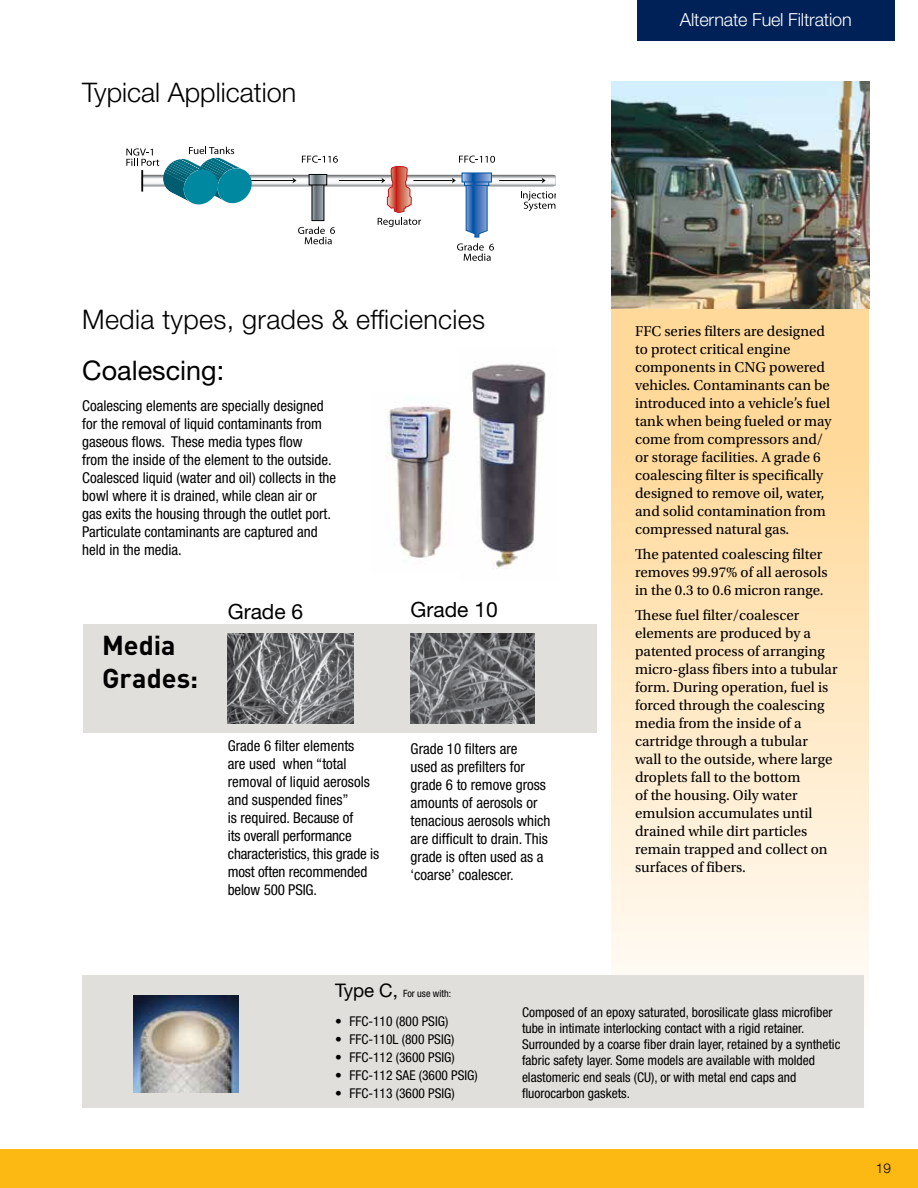
<style>
.page{position:relative;width:918px;height:1188px;background:#fff}
.page>*{position:absolute;margin:0;border:0;box-sizing:border-box;transform-origin:0 0}
.t1{font:300 27px "Helvetica Neue LT Std";letter-spacing:.01em;color:#000}
.t2{font:700 27px/32.4px "DINOT";color:#000}
.t3{font:27px "Helvetica Neue LT Std";color:#000}
.t4{font:21px "Helvetica Neue LT Std";color:#000}
.t5{font:300 18px "Helvetica Neue LT Std";letter-spacing:-.01em;color:#fff}
.t6{font:15px/18px "Utopia Std";color:#000}
.t7{font:condensed 15px/18px "Helvetica Neue LT Std";color:#000}
.t8{font:condensed 13.5px/16.2px "Helvetica Neue LT Std";color:#000}
.t9{font:300 13.5px "Helvetica Neue LT Std";color:#000}
.t10{font:condensed 10.05px "Helvetica Neue LT Std";color:#000}
.s1{font-stretch:normal;font-size:18.75px}
</style>
<div class="page">
<div style="left:0;top:1150px;width:918px;height:38px;background:#fdb913"></div>
<div style="left:611px;top:305px;width:258px;height:803px;background:linear-gradient(to bottom,#ffd38a,#fff)"></div>
<div style="left:637px;top:0;width:258px;height:41px;background:#002157"></div>
<img style="left:611px;top:81px;width:258px;height:227px">
<img style="left:470px;top:364px;width:76px;height:205px">
<img style="left:386px;top:392px;width:86px;height:177px">
<div style="left:83px;top:625px;width:513px;height:108px;background:#e1dfdb"></div>
<img style="left:228px;top:634px;width:125px;height:89px">
<img style="left:411px;top:634px;width:123px;height:90px">
<div style="left:82px;top:975px;width:782px;height:132px;background:#e1dfdb"></div>
<img style="left:134px;top:995px;width:104px;height:97px">
<svg style="left:126px;top:147px;width:430px;height:114px"></svg>
<h1 class="t1" style="left:82px;top:75px;width:216px">Typical Application</h1>
<p class="t5" style="left:680px;top:9px;width:173px">Alternate Fuel Filtration</p>
<h1 class="t1" style="left:82px;top:303px;width:404px">Media types, grades &amp; efficiencies</h1>
<h1 class="t3" style="left:82px;top:355px;width:143px">Coalescing:</h1>
<p class="t7" style="left:82px;top:397px;width:255px">Coalescing elements are specially designed for the removal of liquid contaminants from gaseous flows. These media types flow<br>from the inside of the element to the outside.<br>Coalesced liquid (water and oil) collects in the bowl where it is drained, while clean air or gas exits the housing through the outlet port.<br>Particulate contaminants are captured and held in the media.</p>
<h1 class="t2" style="left:102px;top:628px;width:98px">Media<br>Grades:</h1>
<h2 class="t4" style="left:228px;top:599px;width:77px">Grade 6</h2>
<h2 class="t4" style="left:411px;top:597px;width:89px">Grade 10</h2>
<p class="t7" style="left:228px;top:737px;width:153px">Grade 6 filter elements<br>are used when “total removal of liquid aerosols and suspended fines”<br>is required. Because of<br>its overall performance characteristics, this grade is most often recommended below 500 PSIG.</p>
<p class="t7" style="left:411px;top:740px;width:141px">Grade 10 filters are<br>used as prefilters for grade 6 to remove gross amounts of aerosols or tenacious aerosols which are difficult to drain. This grade is often used as a ‘coarse’ coalescer.</p>
<p class="t10" style="left:335px;top:988px;width:118px"><span class="s1">Type C,</span> For use with:</p>
<p class="t6" style="left:635px;top:323px;width:198px">FFC series filters are designed to protect critical engine components in CNG powered vehicles. Contaminants can be introduced into a vehicle’s fuel tank when being fueled or may come from compressors and/ or storage facilities. A grade 6 coalescing filter is specifically designed to remove oil, water, and solid contamination from compressed natural gas.</p>
<p class="t6" style="left:635px;top:545px;width:194px">The patented coalescing filter removes 99.97% of all aerosols in the 0.3 to 0.6 micron range.</p>
<p class="t6" style="left:635px;top:606px;width:204px">These fuel filter/coalescer elements are produced by a patented process of arranging micro-glass fibers into a tubular form. During operation, fuel is forced through the coalescing media from the inside of a cartridge through a tubular wall to the outside, where large droplets fall to the bottom<br>of the housing. Oily water emulsion accumulates until drained while dirt particles remain trapped and collect on surfaces of fibers.</p>
<p class="t8" style="left:335px;top:1013px;width:115px">• FFC-110 (800 PSIG)</p>
<p class="t8" style="left:335px;top:1031px;width:121px">• FFC-110L (800 PSIG)</p>
<p class="t8" style="left:335px;top:1049px;width:121px">• FFC-112 (3600 PSIG)</p>
<p class="t8" style="left:335px;top:1067px;width:144px">• FFC-112 SAE (3600 PSIG)</p>
<p class="t8" style="left:335px;top:1085px;width:121px">• FFC-113 (3600 PSIG)</p>
<p class="t8" style="left:522px;top:1004px;width:320px">Composed of an epoxy saturated, borosilicate glass microfiber tube in intimate interlocking contact with a rigid retainer.<br>Surrounded by a coarse fiber drain layer, retained by a synthetic fabric safety layer. Some models are available with molded elastomeric end seals (CU), or with metal end caps and fluorocarbon gaskets.</p>
<p class="t9" style="left:876px;top:1160px;width:17px">19</p>
</div>
